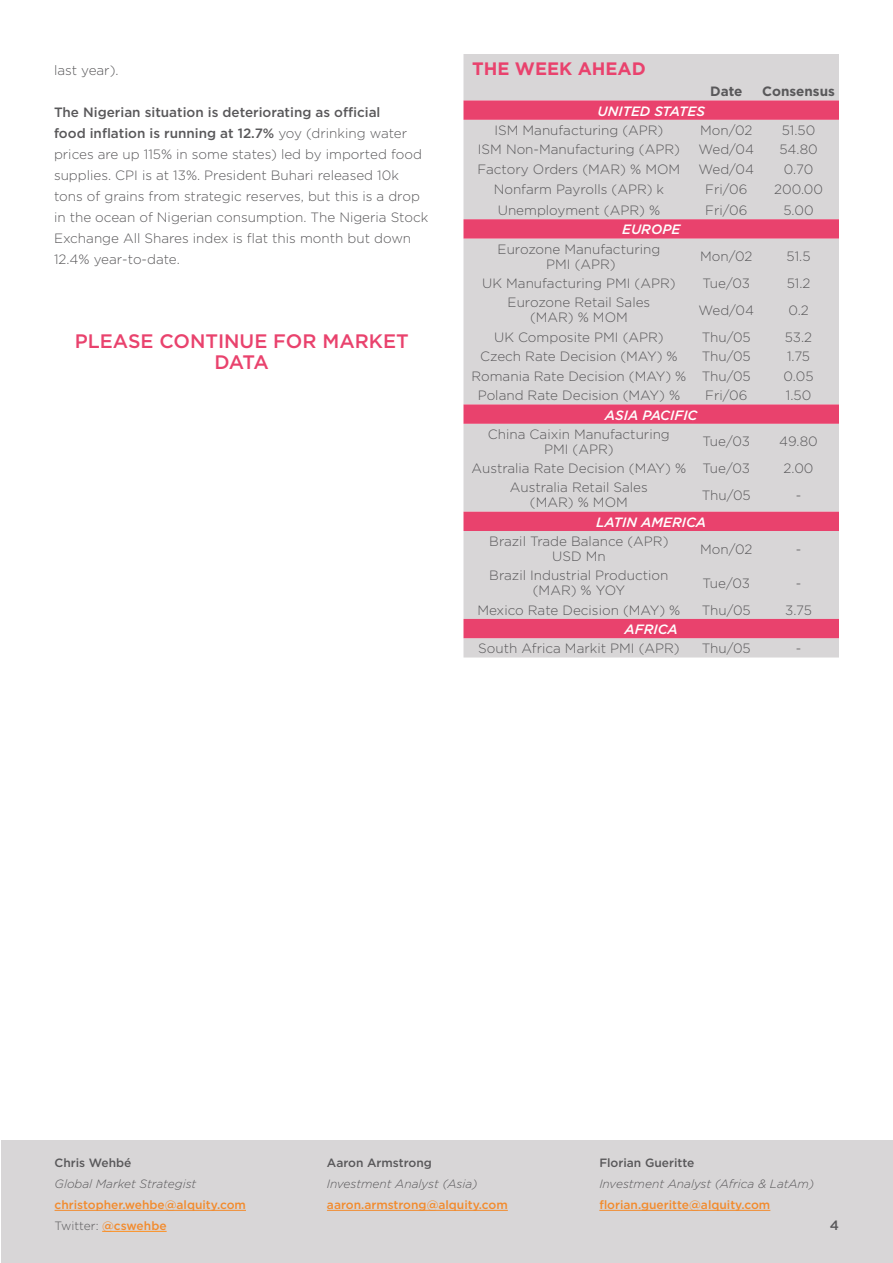
<style>
.page{position:relative;width:893px;height:1263px;background:#fff}
.page>*{position:absolute;margin:0;border:0;box-sizing:border-box;transform-origin:0 0}
.t1{font:500 19.5px/21px "Gotham";color:#e9426d;text-align:center}
.t2{font:700 18px "Gotham";color:#e9426d}
.t3{font:300 13.5px/21px "Gotham";color:#59585a;text-align:center}
.t4{font:italic 500 13.5px "Gotham";color:#fff}
.t5{font:700 13.5px "Gotham";color:#59585a}
.t6{font:500 13.5px "Gotham";color:#59585a}
.t7{font:500 12px/21px "Gotham";color:#f28b2d}
.t8{font:italic 300 12px "Gotham";color:#59585a}
.t9{font:500 12px "Gotham";color:#59585a}
.s1{font-weight:500}
.s2{font-weight:300;color:#59585a}
</style>
<div class="page">
<div style="left:1px;top:1140px;width:891px;height:122px;background:#d8d6d7"></div>
<hr style="left:55px;top:1210px;width:191px;height:1px;background:#f28b2d">
<hr style="left:102px;top:1231px;width:65px;height:1px;background:#ff8f1c">
<hr style="left:327px;top:1210px;width:181px;height:1px;background:#f28b2d">
<hr style="left:599px;top:1210px;width:171px;height:1px;background:#f28b2d">
<div style="left:463px;top:54px;width:376px;height:603px;background:#d8d6d7"></div>
<svg style="left:463px;top:100px;width:376px;height:538px;background:#dbbbc4"></svg>
<p class="t3" style="left:54px;top:59px;width:66px">last year).</p>
<p class="t3" style="left:54px;top:101px;width:376px;text-align:left"><span class="s1">The Nigerian situation is deteriorating as official<br>food inflation is running at 12.7%</span> yoy (drinking water prices are up 115% in some states) led by imported food supplies. CPI is at 13%. President Buhari released 10k tons of grains from strategic reserves, but this is a drop in the ocean of Nigerian consumption. The Nigeria Stock Exchange All Shares index is flat this month but down 12.4% year-to-date.</p>
<h1 class="t1" style="left:75px;top:330px;width:336px">PLEASE CONTINUE FOR MARKET<br>DATA</h1>
<h2 class="t2" style="left:472px;top:56px;width:175px">THE WEEK AHEAD</h2>
<p class="t5" style="left:710px;top:82px;width:34px">Date</p>
<p class="t5" style="left:762px;top:82px;width:74px">Consensus</p>
<p class="t4" style="left:597px;top:102px;width:109px">UNITED STATES</p>
<p class="t3" style="left:494px;top:119px;width:170px">ISM Manufacturing (APR)</p>
<p class="t3" style="left:700px;top:119px;width:54px">Mon/02</p>
<p class="t3" style="left:782px;top:119px;width:35px">51.50</p>
<p class="t3" style="left:478px;top:138px;width:204px">ISM Non-Manufacturing (APR)</p>
<p class="t3" style="left:698px;top:138px;width:57px">Wed/04</p>
<p class="t3" style="left:779px;top:138px;width:40px">54.80</p>
<p class="t3" style="left:478px;top:158px;width:204px">Factory Orders (MAR) % MOM</p>
<p class="t3" style="left:698px;top:158px;width:57px">Wed/04</p>
<p class="t3" style="left:784px;top:158px;width:31px">0.70</p>
<p class="t3" style="left:494px;top:179px;width:172px">Nonfarm Payrolls (APR) k</p>
<p class="t3" style="left:705px;top:179px;width:44px">Fri/06</p>
<p class="t3" style="left:774px;top:179px;width:50px">200.00</p>
<p class="t3" style="left:498px;top:199px;width:164px">Unemployment (APR) %</p>
<p class="t3" style="left:705px;top:199px;width:44px">Fri/06</p>
<p class="t3" style="left:783px;top:199px;width:32px">5.00</p>
<p class="t4" style="left:622px;top:221px;width:60px">EUROPE</p>
<p class="t3" style="left:498px;top:241px;width:164px;line-height:15px">Eurozone Manufacturing<br>PMI (APR)</p>
<p class="t3" style="left:700px;top:245px;width:54px">Mon/02</p>
<p class="t3" style="left:787px;top:245px;width:25px">51.5</p>
<p class="t3" style="left:482px;top:272px;width:195px">UK Manufacturing PMI (APR)</p>
<p class="t3" style="left:702px;top:272px;width:49px">Tue/03</p>
<p class="t3" style="left:787px;top:272px;width:25px">51.2</p>
<p class="t3" style="left:508px;top:295px;width:144px;line-height:15px">Eurozone Retail Sales (MAR) % MOM</p>
<p class="t3" style="left:698px;top:299px;width:57px">Wed/04</p>
<p class="t3" style="left:788px;top:299px;width:22px">0.2</p>
<p class="t3" style="left:494px;top:326px;width:171px">UK Composite PMI (APR)</p>
<p class="t3" style="left:702px;top:326px;width:51px">Thu/05</p>
<p class="t3" style="left:785px;top:326px;width:29px">53.2</p>
<p class="t3" style="left:480px;top:345px;width:199px">Czech Rate Decision (MAY) %</p>
<p class="t3" style="left:702px;top:345px;width:51px">Thu/05</p>
<p class="t3" style="left:787px;top:345px;width:25px">1.75</p>
<p class="t3" style="left:472px;top:365px;width:281px">Romania Rate Decision (MAY) % Thu/05</p>
<p class="t3" style="left:784px;top:365px;width:31px">0.05</p>
<p class="t3" style="left:478px;top:385px;width:204px">Poland Rate Decision (MAY) %</p>
<p class="t3" style="left:705px;top:385px;width:44px">Fri/06</p>
<p class="t3" style="left:786px;top:385px;width:27px">1.50</p>
<p class="t4" style="left:605px;top:406px;width:94px">ASIA PACIFIC</p>
<p class="t3" style="left:488px;top:426px;width:183px;line-height:15px">China Caixin Manufacturing<br>PMI (APR)</p>
<p class="t3" style="left:702px;top:431px;width:49px">Tue/03</p>
<p class="t3" style="left:779px;top:431px;width:40px">49.80</p>
<p class="t3" style="left:472px;top:457px;width:280px">Australia Rate Decision (MAY) % Tue/03</p>
<p class="t3" style="left:784px;top:457px;width:31px">2.00</p>
<p class="t3" style="left:510px;top:480px;width:139px;line-height:15px">Australia Retail Sales (MAR) % MOM</p>
<p class="t3" style="left:702px;top:484px;width:51px">Thu/05</p>
<p class="t3" style="left:796px;top:484px;width:7px">-</p>
<p class="t4" style="left:596px;top:513px;width:111px">LATIN AMERICA</p>
<p class="t3" style="left:489px;top:533px;width:181px;line-height:15px">Brazil Trade Balance (APR)<br>USD Mn</p>
<p class="t3" style="left:700px;top:538px;width:54px">Mon/02</p>
<p class="t3" style="left:796px;top:538px;width:7px">-</p>
<p class="t3" style="left:489px;top:568px;width:181px;line-height:15px">Brazil Industrial Production (MAR) % YOY</p>
<p class="t3" style="left:702px;top:572px;width:49px">Tue/03</p>
<p class="t3" style="left:796px;top:572px;width:7px">-</p>
<p class="t3" style="left:477px;top:599px;width:204px">Mexico Rate Decision (MAY) %</p>
<p class="t3" style="left:702px;top:599px;width:51px">Thu/05</p>
<p class="t3" style="left:785px;top:599px;width:28px">3.75</p>
<p class="t4" style="left:624px;top:620px;width:55px">AFRICA</p>
<p class="t3" style="left:478px;top:638px;width:203px">South Africa Markit PMI (APR)</p>
<p class="t3" style="left:702px;top:638px;width:51px">Thu/05</p>
<p class="t3" style="left:796px;top:638px;width:7px">-</p>
<p class="t9" style="left:55px;top:1155px;width:78px">Chris Wehbé</p>
<p class="t8" style="left:55px;top:1176px;width:143px">Global Market Strategist</p>
<p class="t7" style="left:55px;top:1194px;width:193px">christopher.wehbe@alquity.com<br><span class="s2">Twitter:</span> @cswehbe</p>
<p class="t9" style="left:327px;top:1155px;width:106px">Aaron Armstrong</p>
<p class="t8" style="left:327px;top:1176px;width:152px">Investment Analyst (Asia)</p>
<p class="t7" style="left:327px;top:1194px;width:182px">aaron.armstrong@alquity.com</p>
<p class="t9" style="left:599px;top:1155px;width:97px">Florian Gueritte</p>
<p class="t8" style="left:599px;top:1176px;width:216px">Investment Analyst (Africa &amp; LatAm)</p>
<p class="t7" style="left:599px;top:1194px;width:173px">florian.gueritte@alquity.com</p>
<p class="t6" style="left:830px;top:1216px;width:11px">4</p>
</div>
